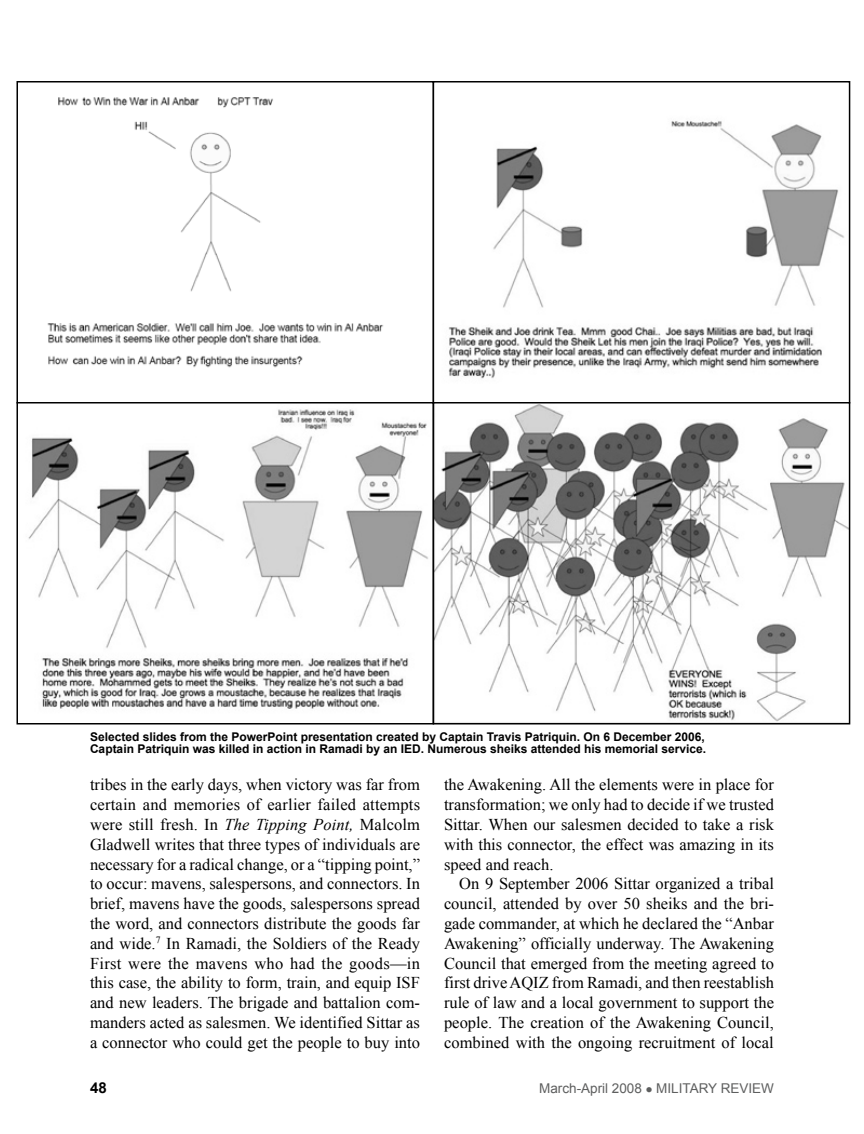
<style>
.page{position:relative;width:864px;height:1134px;background:#fff}
.page>*{position:absolute;margin:0;border:0;box-sizing:border-box;transform-origin:0 0}
.fob{font:16.5px/19.8px "Times New Roman";color:#000;text-align:justify}
.t1{font:700 15px "Arial";color:#000}
.t2{font:13.5px "Arial";color:#5e5f5f}
.cutline{font:700 12px/12.8px "Arial";color:#000}
.s1{font-style:italic}
</style>
<div class="page">
<img style="left:28px;top:97px;width:819px;height:624px">
<div style="left:16px;top:81px;width:418px;height:323px;border:2px solid #000"></div>
<div style="left:433px;top:81px;width:417px;height:323px;border:2px solid #000"></div>
<div style="left:16px;top:402px;width:418px;height:322px;border:2px solid #000"></div>
<div style="left:433px;top:402px;width:417px;height:322px;border:2px solid #000"></div>
<p class="cutline" style="left:90px;top:731px;width:618px">Selected slides from the Powerpoint presentation created by Captain Travis Patriquin. On 6 December 2006,<br>Captain Patriquin was killed in action in Ramadi by an IED. Numerous sheiks attended his memorial service.</p>
<p class="fob" style="left:90px;top:775px;width:332px">tribes in the early days, when victory was far from certain and memories of earlier failed attempts were still fresh. In <span class="s1">The Tipping Point,</span> Malcolm Gladwell writes that three types of individuals are necessary for a radical change, or a “tipping point,” to occur: mavens, salespersons, and connectors. In brief, mavens have the goods, salespersons spread the word, and connectors distribute the goods far and wide.<sup>7</sup> In Ramadi, the Soldiers of the Ready First were the mavens who had the goods—in this case, the ability to form, train, and equip IS F and new leaders. The brigade and battalion com&shy;manders acted as salesmen. We identified Sittar as a connector who could get the people to buy into</p>
<p class="fob" style="left:444px;top:775px;width:332px">the Awakening. All the elements were in place for transformation; we only had to decide if we trusted Sittar. When our salesmen decided to take a risk with this connector, the effect was amazing in its speed and reach.</p>
<p class="fob" style="left:444px;top:874px;width:332px;text-indent:15px">On 9 September 2006 Sittar organized a tribal council, attended by over 50 sheiks and the bri&shy;gade commander, at which he declared the “Anbar Awakening” officially underway. The Awakening Council that emerged from the meeting agreed to first drive AQIZ from Ramadi, and then reestablish rule of law and a local government to support the people. The creation of the Awakening Council, combined with the ongoing recruitment of local</p>
<p class="t1" style="left:90px;top:1078px;width:18px">48</p>
<p class="t2" style="left:539px;top:1080px;width:236px">MARCH-APRIL 2008 ● MILITARY REVIEW</p>
</div>
